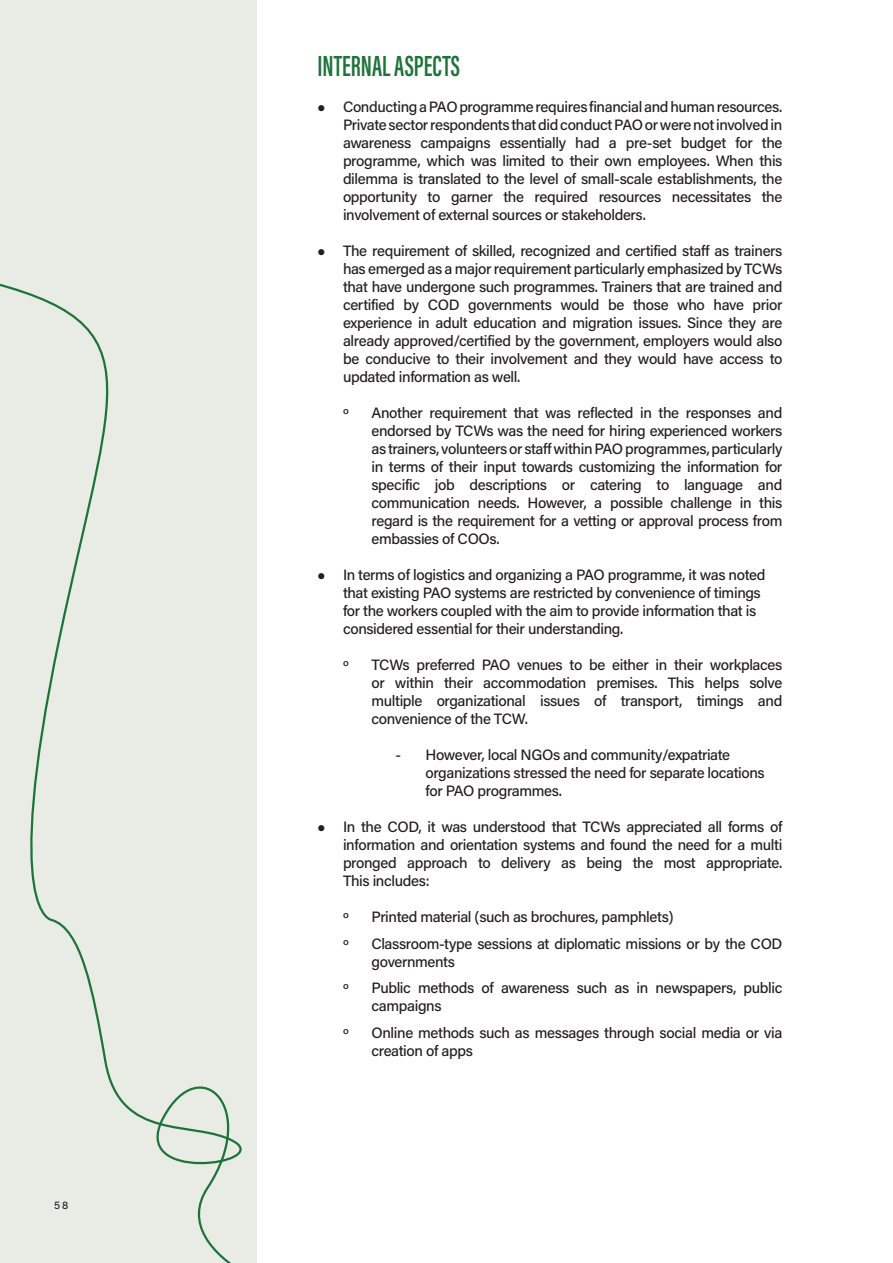
<style>
.page{position:relative;width:893px;height:1263px;background:#fff}
.page>*{position:absolute;margin:0;border:0;box-sizing:border-box;transform-origin:0 0}
.Body_Text{font:600 30px "Acumin Pro Extra Cond";color:#1e7339;scale:.92 1}
.Body_Text-2{font:500 15px/18px "Acumin Pro";letter-spacing:-.025em;color:#231f20;text-align:justify}
.t1{font:500 10.5px "Acumin Pro";color:#231f20}
</style>
<div class="page">
<div style="left:0;top:0;width:257px;height:1263px;background:#e8ece5"></div>
<svg style="left:0;top:283px;width:242px;height:980px"></svg>
<p class="t1" style="left:54px;top:1198px;width:16px">58</p>
<p class="Body_Text" style="left:317px;top:48px;width:157px">INTERNAL ASPECTS</p>
<p class="Body_Text-2" style="left:343px;top:97px;width:441px;text-indent:-26px">● Conducting a PAO programme requires financial and human resources.<br>Private sector respondents that did conduct PAO or were not involved in awareness campaigns essentially had a pre-set budget for the programme, which was limited to their own employees. When this dilemma is translated to the level of small-scale establishments, the opportunity to garner the required resources necessitates the involvement of external sources or stakeholders.</p>
<p class="Body_Text-2" style="left:343px;top:241px;width:441px;text-indent:-26px">● The requirement of skilled, recognized and certified staff as trainers has emerged as a major requirement particularly emphasized by TCWs that have undergone such programmes. Trainers that are trained and certified by COD governments would be those who have prior experience in adult education and migration issues. Since they are already approved/certified by the government, employers would also be conducive to their involvement and they would have access to updated information as well.</p>
<p class="Body_Text-2" style="left:343px;top:403px;width:7px">o</p>
<p class="Body_Text-2" style="left:371px;top:403px;width:412px">Another requirement that was reflected in the responses and endorsed by TCWs was the need for hiring experienced workers as trainers, volunteers or staff within PAO programmes, particularly in terms of their input towards customizing the information for specific job descriptions or catering to language and communication needs. However, a possible challenge in this regard is the requirement for a vetting or approval process from embassies of COOs.</p>
<p class="Body_Text-2" style="left:343px;top:565px;width:424px;text-align:left;text-indent:-26px">● In terms of logistics and organizing a PAO programme, it was noted that existing PAO systems are restricted by convenience of timings for the workers coupled with the aim to provide information that is considered essential for their understanding.</p>
<p class="Body_Text-2" style="left:343px;top:655px;width:7px">o</p>
<p class="Body_Text-2" style="left:371px;top:655px;width:412px">TCWs preferred PAO venues to be either in their workplaces or within their accommodation premises. This helps solve multiple organizational issues of transport, timings and convenience of the TCW.</p>
<p class="Body_Text-2" style="left:425px;top:745px;width:341px;text-align:left;text-indent:-30px">- However, local NGOs and community/expatriate organizations stressed the need for separate locations for PAO programmes.</p>
<p class="Body_Text-2" style="left:343px;top:817px;width:441px;text-indent:-26px">● In the COD, it was understood that TCWs appreciated all forms of information and orientation systems and found the need for a multi pronged approach to delivery as being the most appropriate.<br>This includes:</p>
<p class="Body_Text-2" style="left:343px;top:907px;width:7px">o</p>
<p class="Body_Text-2" style="left:371px;top:907px;width:304px">Printed material (such as brochures, pamphlets)</p>
<p class="Body_Text-2" style="left:343px;top:934px;width:7px">o</p>
<p class="Body_Text-2" style="left:371px;top:934px;width:412px">Classroom-type sessions at diplomatic missions or by the COD governments</p>
<p class="Body_Text-2" style="left:343px;top:978px;width:7px">o</p>
<p class="Body_Text-2" style="left:371px;top:978px;width:412px">Public methods of awareness such as in newspapers, public campaigns</p>
<p class="Body_Text-2" style="left:343px;top:1023px;width:7px">o</p>
<p class="Body_Text-2" style="left:371px;top:1023px;width:412px">Online methods such as messages through social media or via creation of apps</p>
</div>
